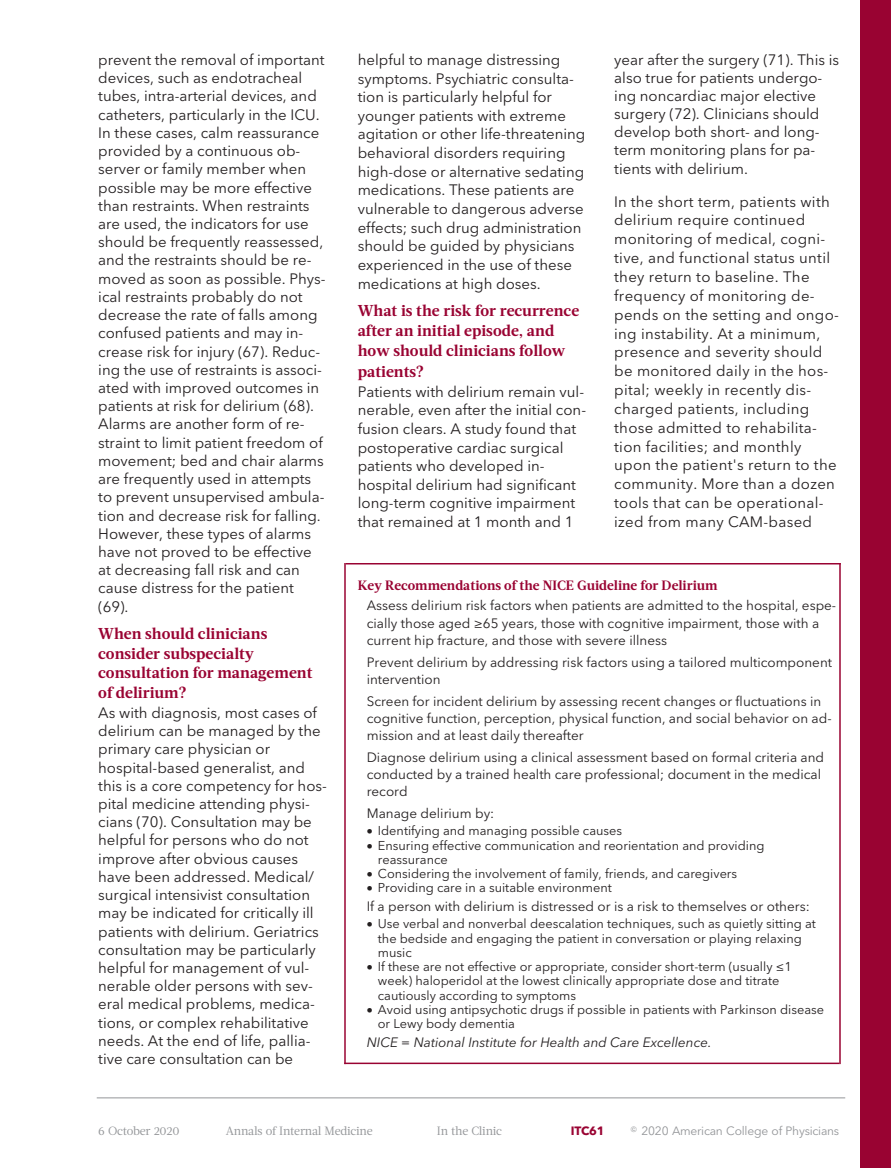
<style>
.page{position:relative;width:891px;height:1168px;background:#fff}
.page>*{position:absolute;margin:0;border:0;box-sizing:border-box;transform-origin:0 0}
.t1{font:700 15.75px/19.6px "Acta";color:#990332}
.t2{font:15px/18.1px "Avenir Next LT Pro";color:#231f20}
.t3{font:15px/18.9px "Avenir Next LT Pro";letter-spacing:.02em;color:#231f20}
.t4{font:13.5px/17.2px "Avenir Next LT Pro";color:#231f20}
.t5{font:italic 13.5px "Avenir Next LT Pro";color:#231f20}
.t6{font:700 13.5px "Acta";color:#990332}
.t7{font:12.75px/14.2px "Avenir Next LT Pro";color:#231f20}
.t8{font:12px "Acta";letter-spacing:-.02em;color:#939598}
.t9{font:12px "Avenir Next LT Pro";letter-spacing:-.02em;color:#939598}
.t10{font:700 12px "Avenir Next LT Pro";letter-spacing:-.02em;color:#990332}
</style>
<div class="page">
<div style="left:860px;top:0;width:31px;height:1168px;background:#990332"></div>
<hr style="left:344px;top:563px;width:2px;height:501px;background:#990332">
<hr style="left:346px;top:563px;width:495px;height:1px;background:#990332">
<hr style="left:839px;top:563px;width:2px;height:501px;background:#990332">
<hr style="left:344px;top:1062px;width:495px;height:2px;background:#990332">
<hr style="left:97px;top:1097px;width:748px;height:1px;background:#939598">
<p class="t2" style="left:98px;top:52px;width:229px">prevent the removal of important devices, such as endotracheal tubes, intra-arterial devices, and catheters, particularly in the ICU.<br>In these cases, calm reassurance provided by a continuous ob&shy;server or family member when possible may be more effective than restraints. When restraints are used, the indicators for use should be frequently reassessed, and the restraints should be re&shy;moved as soon as possible. Phys&shy;ical restraints probably do not decrease the rate of falls among confused patients and may in&shy;crease risk for injury (67). Reduc&shy;ing the use of restraints is associ&shy;ated with improved outcomes in patients at risk for delirium (68).<br>Alarms are another form of re&shy;straint to limit patient freedom of movement; bed and chair alarms are frequently used in attempts to prevent unsupervised ambula&shy;tion and decrease risk for falling.<br>However, these types of alarms have not proved to be effective at decreasing fall risk and can cause distress for the patient (69).</p>
<p class="t1" style="left:98px;top:625px;width:216px">When should clinicians consider subspecialty consultation for management of delirium?</p>
<p class="t2" style="left:98px;top:705px;width:230px">As with diagnosis, most cases of delirium can be managed by the primary care physician or hospital-based generalist, and this is a core competency for hos&shy;pital medicine attending physi&shy;cians (70). Consultation may be helpful for persons who do not improve after obvious causes have been addressed. Medical/ surgical intensivist consultation may be indicated for critically ill patients with delirium. Geriatrics consultation may be particularly helpful for management of vul&shy;nerable older persons with sev&shy;eral medical problems, medica&shy;tions, or complex rehabilitative needs. At the end of life, pallia&shy;tive care consultation can be</p>
<p class="t2" style="left:358px;top:52px;width:229px;line-height:18.6px">helpful to manage distressing symptoms. Psychiatric consulta&shy;tion is particularly helpful for younger patients with extreme agitation or other life-threatening behavioral disorders requiring high-dose or alternative sedating medications. These patients are vulnerable to dangerous adverse effects; such drug administration should be guided by physicians experienced in the use of these medications at high doses.</p>
<p class="t1" style="left:358px;top:302px;width:223px;line-height:20.1px">What is the risk for recurrence after an initial episode, and how should clinicians follow patients?</p>
<p class="t2" style="left:358px;top:383px;width:230px;line-height:18.6px">Patients with delirium remain vul&shy;nerable, even after the initial con&shy;fusion clears. A study found that postoperative cardiac surgical patients who developed in&shy;hospital delirium had significant long-term cognitive impairment that remained at 1 month and 1</p>
<p class="t2" style="left:614px;top:52px;width:227px">year after the surgery (71). This is also true for patients undergo&shy;ing noncardiac major elective surgery (72). Clinicians should develop both short- and long&shy;term monitoring plans for pa&shy;tients with delirium.</p>
<p class="t3" style="left:614px;top:193px;width:226px">In the short term, patients with delirium require continued monitoring of medical, cogni&shy;tive, and functional status until they return to baseline. The frequency of monitoring de&shy;pends on the setting and ongo&shy;ing instability. At a minimum, presence and severity should be monitored daily in the hos&shy;pital; weekly in recently dis&shy;charged patients, including those admitted to rehabilita&shy;tion facilities; and monthly upon the patient's return to the community. More than a dozen tools that can be operational&shy;ized from many CAM-based</p>
<p class="t6" style="left:358px;top:580px;width:361px">Key Recommendations of the NICE Guideline for Delirium</p>
<p class="t4" style="left:367px;top:598px;width:471px">Assess delirium risk factors when patients are admitted to the hospital, espe&shy;cially those aged ≥65 years, those with cognitive impairment, those with a current hip fracture, and those with severe illness</p>
<p class="t4" style="left:367px;top:654px;width:467px">Prevent delirium by addressing risk factors using a tailored multicomponent intervention</p>
<p class="t4" style="left:367px;top:693px;width:466px">Screen for incident delirium by assessing recent changes or fluctuations in cognitive function, perception, physical function, and social behavior on ad&shy;mission and at least daily thereafter</p>
<p class="t4" style="left:367px;top:750px;width:459px">Diagnose delirium using a clinical assessment based on formal criteria and conducted by a trained health care professional; document in the medical record</p>
<p class="t4" style="left:367px;top:806px;width:129px">Manage delirium by:</p>
<p class="t7" style="left:367px;top:825px;width:257px">• Identifying and managing possible causes</p>
<p class="t7" style="left:378px;top:839px;width:388px;text-indent:-11px">• Ensuring effective communication and reorientation and providing reassurance</p>
<p class="t7" style="left:367px;top:867px;width:372px">• Considering the involvement of family, friends, and caregivers</p>
<p class="t7" style="left:367px;top:882px;width:247px">• Providing care in a suitable environment</p>
<p class="t4" style="left:367px;top:899px;width:445px">If a person with delirium is distressed or is a risk to themselves or others:</p>
<p class="t7" style="left:378px;top:918px;width:440px;text-indent:-11px">• Use verbal and nonverbal deescalation techniques, such as quietly sitting at the bedside and engaging the patient in conversation or playing relaxing music</p>
<p class="t7" style="left:378px;top:960px;width:415px;text-indent:-11px">• If these are not effective or appropriate, consider short-term (usually ≤1 week) haloperidol at the lowest clinically appropriate dose and titrate cautiously according to symptoms</p>
<p class="t7" style="left:378px;top:1003px;width:448px;text-indent:-11px">• Avoid using antipsychotic drugs if possible in patients with Parkinson disease or Lewy body dementia</p>
<p class="t5" style="left:367px;top:1036px;width:346px">NICE = National Institute for Health and Care Excellence.</p>
<p class="t8" style="left:98px;top:1126px;width:83px">6 October 2020</p>
<p class="t8" style="left:226px;top:1126px;width:148px">Annals of Internal Medicine</p>
<p class="t8" style="left:437px;top:1126px;width:67px">In the Clinic</p>
<p class="t10" style="left:571px;top:1126px;width:35px">ITC61</p>
<p class="t9" style="left:642px;top:1126px;width:199px">2020 American College of Physicians</p>
</div>
